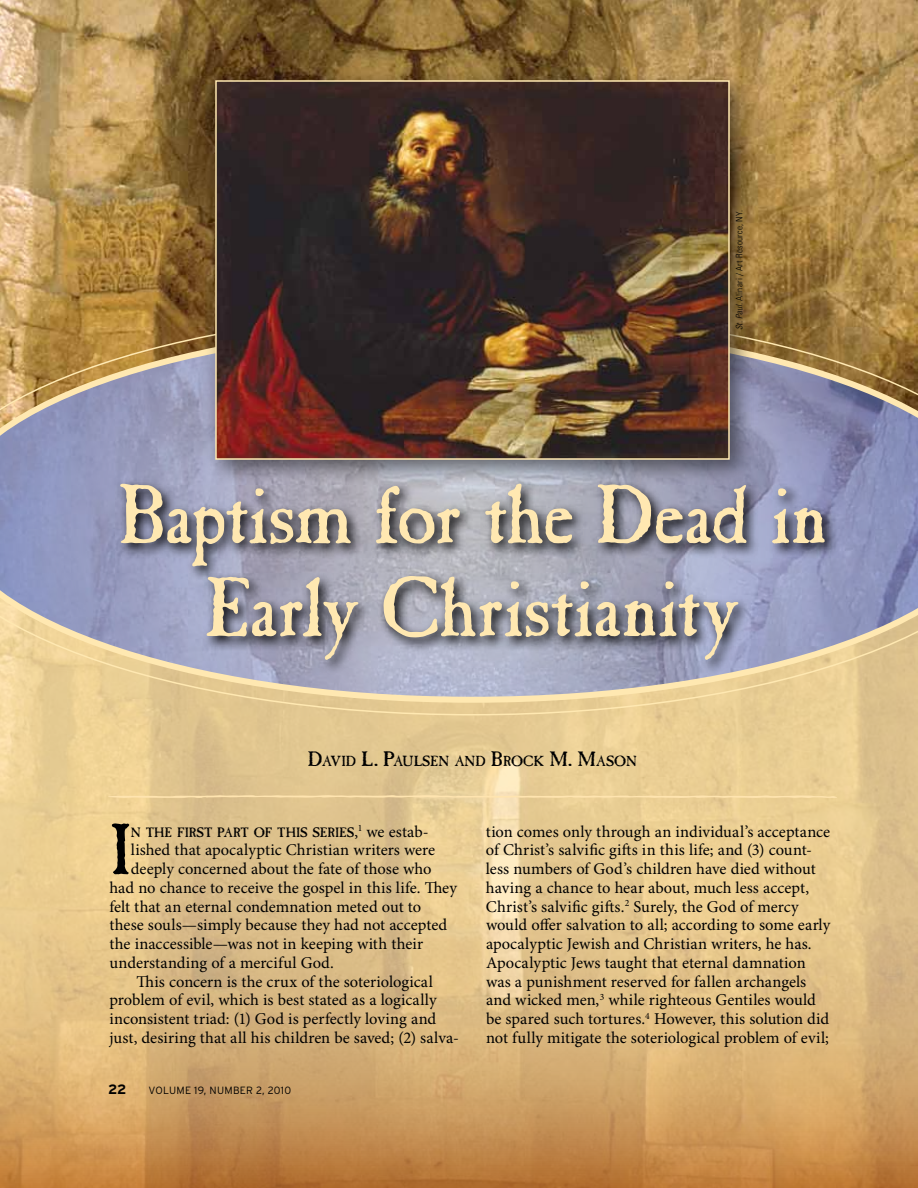
<style>
.page{position:relative;width:918px;height:1188px;background:#fff}
.page>*{position:absolute;margin:0;border:0;box-sizing:border-box;transform-origin:0 0}
.t1{font:84px/93px "Caslon Antique";letter-spacing:-.02em;color:#ffe8b1;text-align:center}
.t2{font:72.6px "Caslon Antique";color:#000}
.t3{font:16.5px/18.8px "Minion Pro";letter-spacing:.005em;color:#000}
.t4{font:14.7px "Caslon Antique";color:#000}
.t5{font:13.65px "Caslon Antique";letter-spacing:-.005em;color:#000}
.t6{font:700 13.5px "Interstate";color:#000}
.t7{font:300 10.5px "Interstate";letter-spacing:.03em;color:#000}
.t8{font:300 condensed 9px "Univers";letter-spacing:.025em;color:#000}
.s1{font-style:italic}
.s2{font-size:21px}
.s3{font-family:"Minion Pro";font-size:16.5px}
</style>
<div class="page">
<img style="left:0;top:0;width:918px;height:310px">
<img style="left:0;top:716px;width:918px;height:472px">
<svg style="left:0;top:310px;width:918px;height:406px;background:#b1a499"></svg>
<div style="left:205px;top:70px;width:551px;height:416px;background:#000;opacity:.5"></div>
<img style="left:218px;top:83px;width:509px;height:374px">
<div style="left:215px;top:80px;width:515px;height:380px;border:2px solid #ffe8b1"></div>
<svg style="left:116px;top:478px;width:723px;height:196px;background:#9091a3"></svg>
<svg style="left:108px;top:795px;width:729px;height:3px;background:#f4d9a3"></svg>
<p class="t8" style="left:734px;top:330px;width:121px;rotate:-90deg"><span class="s1">St. Paul.</span> Alinari / Art Resource, NY.</p>
<h1 class="t1" style="left:118px;top:471px;width:711px">Baptism for the Dead in<br>Early Christianity</h1>
<p class="t4" style="left:308px;top:752px;width:331px"><span class="s2">D</span>AVID <span class="s2">L. P</span>AULSEN AND <span class="s2">B</span>ROCK <span class="s2">M. M</span>ASON</p>
<h2 class="t2" style="left:110px;top:807px;width:23px">I</h2>
<p class="t5" style="left:131px;top:824px;width:299px">N THE FIRST PART OF THIS SERIES<span class="s3">,</span><sup>1</sup> <span class="s3">we estab-</span></p>
<p class="t3" style="left:131px;top:841px;width:306px">lished that apocalyptic Christian writers were</p>
<p class="t3" style="left:131px;top:860px;width:302px">deeply concerned about the fate of those who</p>
<p class="t3" style="left:109px;top:879px;width:349px">had no chance to receive the gospel in this life. They</p>
<p class="t3" style="left:109px;top:898px;width:313px">felt that an eternal condemnation meted out to</p>
<p class="t3" style="left:109px;top:916px;width:339px">these souls—simply because they had not accepted</p>
<p class="t3" style="left:109px;top:935px;width:315px">the inaccessible—was not in keeping with their</p>
<p class="t3" style="left:109px;top:954px;width:226px">understanding of a merciful God.</p>
<p class="t3" style="left:136px;top:973px;width:298px">This concern is the crux of the soteriological</p>
<p class="t3" style="left:109px;top:992px;width:329px">problem of evil, which is best stated as a logically</p>
<p class="t3" style="left:109px;top:1010px;width:328px">inconsistent triad: (1) God is perfectly loving and</p>
<p class="t3" style="left:109px;top:1029px;width:351px">just, desiring that all his children be saved; (2) salva-</p>
<p class="t6" style="left:108px;top:1081px;width:20px">22</p>
<p class="t7" style="left:148px;top:1084px;width:144px">VOLUME 19, NUMBER 2, 2010</p>
<p class="t3" style="left:486px;top:823px;width:346px">tion comes only through an individual’s acceptance of Christ’s salvific gifts in this life; and (3) count&shy;less numbers of God’s children have died without having a chance to hear about, much less accept, Christ’s salvific gifts.<sup>2</sup> Surely, the God of mercy would offer salvation to all; according to some early apocalyptic Jewish and Christian writers, he has.<br>Apocalyptic Jews taught that eternal damnation was a punishment reserved for fallen archangels and wicked men,<sup>3</sup> while righteous Gentiles would be spared such tortures.<sup>4</sup> However, this solution did not fully mitigate the soteriological problem of evil;</p>
</div>
